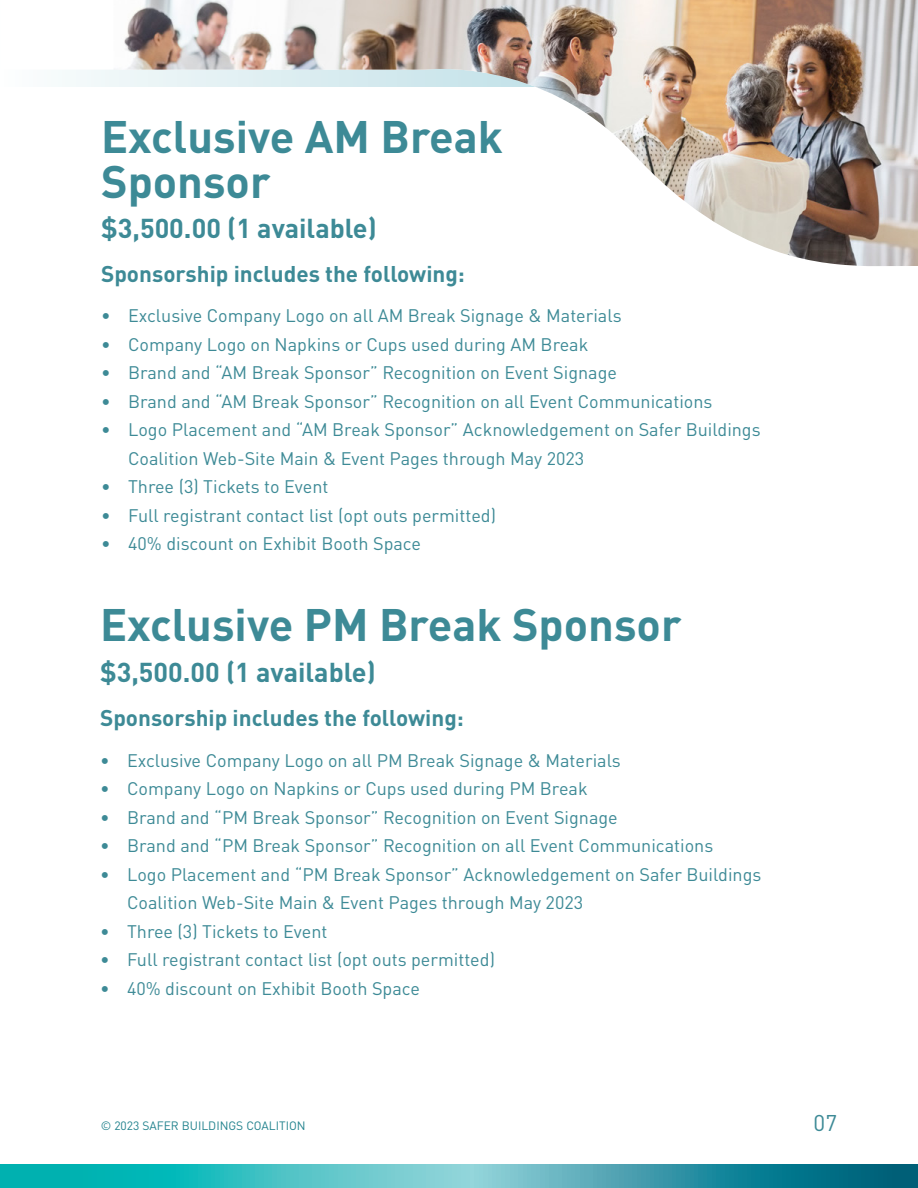
<style>
.page{position:relative;width:918px;height:1188px;background:#fff}
.page>*{position:absolute;margin:0;border:0;box-sizing:border-box;transform-origin:0 0}
.t1{font:700 45px/45px "DIN Pro";color:#3d8a96}
.t2{font:700 27px "DIN Pro";color:#3d8a96}
.t3{font:700 22.5px "DIN Pro";color:#3d8a96}
.t4{font:22.5px "DIN Pro";color:#3d8a96}
.t5{font:18px/28.5px "DIN Pro";color:#3d8a96}
.t6{font:12px "DIN Pro";color:#23838e}
</style>
<div class="page">
<img style="left:0;top:1165px;width:918px;height:23px">
<img style="left:114px;top:0;width:804px;height:266px">
<h1 class="t1" style="left:101px;top:112px;width:403px">Exclusive AM Break<br>Sponsor</h1>
<h2 class="t2" style="left:101px;top:210px;width:277px">$3,500.00 (1 available)</h2>
<p class="t3" style="left:101px;top:259px;width:365px">Sponsorship includes the following:</p>
<p class="t5" style="left:101px;top:300px;width:522px">• Exclusive Company Logo on all AM Break Signage &amp; Materials</p>
<p class="t5" style="left:101px;top:328px;width:489px">• Company Logo on Napkins or Cups used during AM Break</p>
<p class="t5" style="left:101px;top:357px;width:517px">• Brand and “AM Break Sponsor” Recognition on Event Signage</p>
<p class="t5" style="left:101px;top:385px;width:613px">• Brand and “AM Break Sponsor” Recognition on all Event Communications</p>
<p class="t5" style="left:128px;top:414px;width:634px;text-indent:-27px">• Logo Placement and “AM Break Sponsor” Acknowledgement on Safer Buildings<br>Coalition Web-Site Main &amp; Event Pages through May 2023</p>
<p class="t5" style="left:101px;top:471px;width:229px">• Three (3) Tickets to Event</p>
<p class="t5" style="left:101px;top:499px;width:396px">• Full registrant contact list (opt outs permitted)</p>
<p class="t5" style="left:101px;top:528px;width:321px">• 40% discount on Exhibit Booth Space</p>
<h1 class="t1" style="left:100px;top:601px;width:583px">Exclusive PM Break Sponsor</h1>
<h2 class="t2" style="left:100px;top:654px;width:277px">$3,500.00 (1 available)</h2>
<p class="t3" style="left:100px;top:703px;width:365px">Sponsorship includes the following:</p>
<p class="t5" style="left:100px;top:744px;width:522px">• Exclusive Company Logo on all PM Break Signage &amp; Materials</p>
<p class="t5" style="left:100px;top:773px;width:489px">• Company Logo on Napkins or Cups used during PM Break</p>
<p class="t5" style="left:100px;top:801px;width:519px">• Brand and “PM Break Sponsor” Recognition on Event Signage</p>
<p class="t5" style="left:100px;top:830px;width:615px">• Brand and “PM Break Sponsor” Recognition on all Event Communications</p>
<p class="t5" style="left:127px;top:858px;width:636px;text-indent:-27px">• Logo Placement and “PM Break Sponsor” Acknowledgement on Safer Buildings<br>Coalition Web-Site Main &amp; Event Pages through May 2023</p>
<p class="t5" style="left:100px;top:915px;width:229px">• Three (3) Tickets to Event</p>
<p class="t5" style="left:100px;top:944px;width:396px">• Full registrant contact list (opt outs permitted)</p>
<p class="t5" style="left:100px;top:972px;width:321px">• 40% discount on Exhibit Booth Space</p>
<p class="t6" style="left:101px;top:1116px;width:206px">© 2023 SAFER BUILDINGS COALITION</p>
<p class="t4" style="left:814px;top:1105px;width:25px">07</p>
</div>
